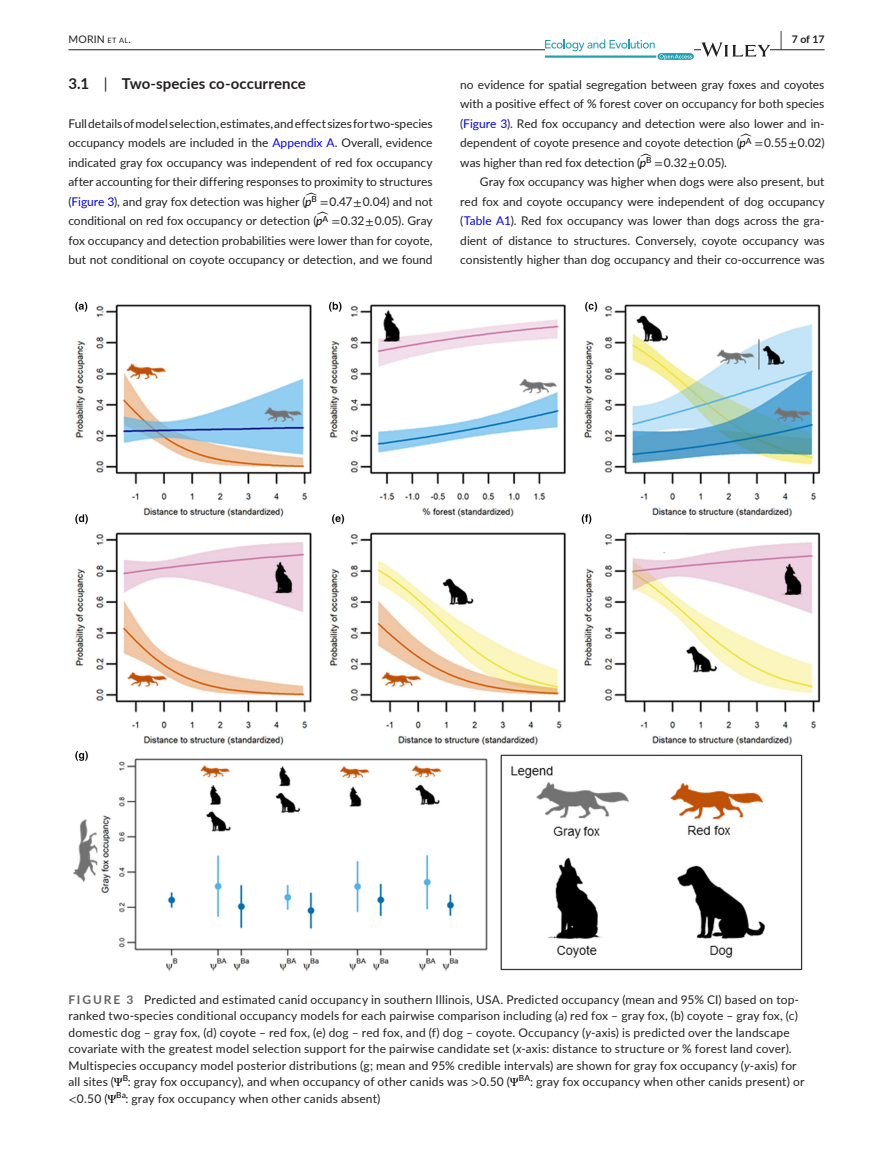
<style>
.page{position:relative;width:893px;height:1174px;background:#fff}
.page>*{position:absolute;margin:0;border:0;box-sizing:border-box;transform-origin:0 0}
.t1{font:700 15px "Lato";letter-spacing:.005em;color:#231f20}
.t2{font:12px/19.5px "Lato";letter-spacing:.015em;color:#231f20;text-align:justify}
.t3{font:10.5px "Lato";letter-spacing:.02em;color:#231f20}
.t4{font:700 10.5px "Lato";color:#231f20}
.s1{font-size:7.35px}
.s2{font-size:19.5px}
.s3{font-weight:400}
.s4{color:#00f}
.s5{font-style:italic;color:#000}
.s6{font-family:"STIX"}
.s7{font-weight:700;color:#636366}
.s8{font-style:italic}
.s9{font-family:"STIX Math";color:#000}
</style>
<div class="page">
<hr style="left:68px;top:49px;width:756px;height:1px;background:#231f20">
<svg style="left:545px;top:39px;width:149px;height:21px"></svg>
<svg style="left:701px;top:42px;width:69px;height:15px"></svg>
<img style="left:73px;top:301px;width:748px;height:670px">
<p class="t3" style="left:68px;top:31px;width:64px">MORIN <span class="s1">et al</span>.</p>
<p class="t4" style="left:780px;top:31px;width:46px"><span class="s2">|</span> 7 of 17</p>
<p class="t1" style="left:68px;top:72px;width:239px">3.1 <span class="s3">|</span> Two-species co-occurrence</p>
<p class="t2" style="left:68px;top:113px;width:366px">Fulldetailsofmodelselection,estimates,andeffectsizesfortwo-species occupancy models are included in the <span class="s4">Appendix A</span>. Overall, evidence indicated gray fox occupancy was independent of red fox occupancy after accounting for their differing responses to proximity to structures (<span class="s4">Figure 3</span>), and gray fox detection was higher (<span class="s5">p</span><sup>̂</sup><sup>B</sup> <span class="s6">=</span> 0.47 <span class="s6">±</span> 0.04) and not conditional on red fox occupancy or detection (<span class="s5">p</span><sup>̂</sup><sup>A</sup> <span class="s6">=</span> 0.32 <span class="s6">±</span> 0.05). Gray fox occupancy and detection probabilities were lower than for coyote, but not conditional on coyote occupancy or detection, and we found</p>
<p class="t2" style="left:460px;top:74px;width:366px">no evidence for spatial segregation between gray foxes and coyotes with a positive effect of % forest cover on occupancy for both species (<span class="s4">Figure 3</span>). Red fox occupancy and detection were also lower and in&shy;dependent of coyote presence and coyote detection (<span class="s5">p</span><sup>̂</sup><sup>A</sup> <span class="s6">=</span> 0.55 <span class="s6">±</span> 0.02) was higher than red fox detection (<span class="s5">p</span><sup>̂</sup><sup>B</sup> <span class="s6">=</span> 0.32 <span class="s6">±</span> 0.05).</p>
<p class="t2" style="left:460px;top:171px;width:366px;text-indent:19px">Gray fox occupancy was higher when dogs were also present, but red fox and coyote occupancy were independent of dog occupancy (<span class="s4">Table A1</span>). Red fox occupancy was lower than dogs across the gra&shy;dient of distance to structures. Conversely, coyote occupancy was consistently higher than dog occupancy and their co-occurrence was</p>
<p class="t2" style="left:68px;top:990px;width:737px;line-height:16.5px;text-align:left"><span class="s7">FIGURE 3</span> Predicted and estimated canid occupancy in southern Illinois, USA. Predicted occupancy (mean and 95% CI) based on top&shy;ranked two-species conditional occupancy models for each pairwise comparison including (a) red fox – gray fox, (b) coyote – gray fox, (c) domestic dog – gray fox, (d) coyote – red fox, (e) dog – red fox, and (f) dog – coyote. Occupancy (<span class="s8">y</span>-axis) is predicted over the landscape covariate with the greatest model selection support for the pairwise candidate set (<span class="s8">x</span>-axis: distance to structure or % forest land cover).<br>Multispecies occupancy model posterior distributions (g; mean and 95% credible intervals) are shown for gray fox occupancy (<span class="s8">y</span>-axis) for all sites (<span class="s9">Ψ</span><sup>B</sup>: gray fox occupancy), and when occupancy of other canids was <span class="s6">&gt;</span>0.50 (<span class="s9">Ψ</span><sup>BA</sup>: gray fox occupancy when other canids present) or <span class="s6">&lt;</span>0.50 (<span class="s9">Ψ</span><sup>Ba</sup>: gray fox occupancy when other canids absent)</p>
</div>
